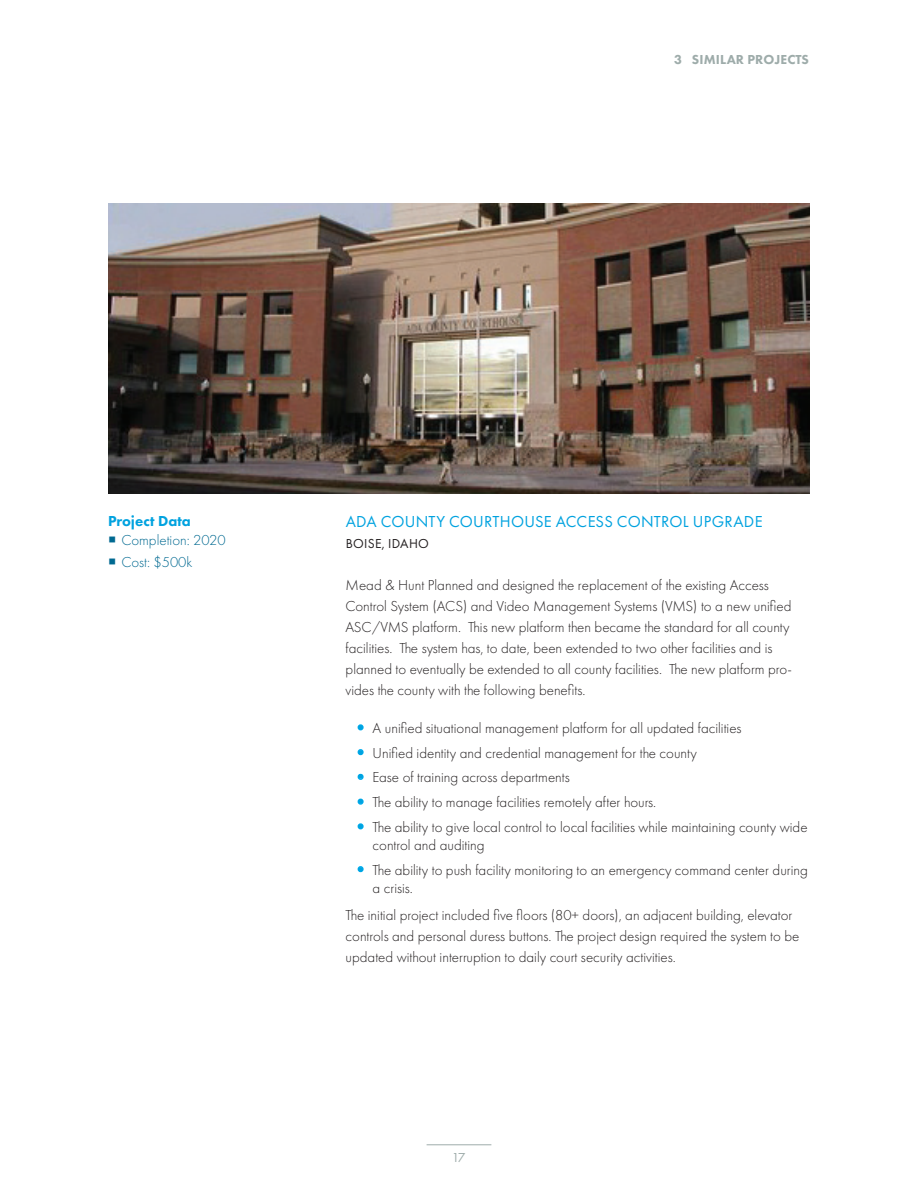
<style>
.page{position:relative;width:918px;height:1188px;background:#fff}
.page>*{position:absolute;margin:0;border:0;box-sizing:border-box;transform-origin:0 0}
.Subhead_1{font:16.5px "Futura PT";letter-spacing:.015em;color:#00a2df}
.Body_text{font:300 15px/21px "Futura PT";color:#231f20}
.t1{font:300 15px "Futura PT";color:#006991}
.Sidebar_heading{font:800 15px "Futura PT";color:#00a2df}
.Section_Headline{font:800 13.5px "Futura PT";letter-spacing:.01em;color:#9eacaa}
.Subhead_3{font:13.5px "Futura PT";letter-spacing:.025em;color:#231f20}
.t2{font:13.5px "Futura PT";color:#9eacaa}
.s1{font-weight:800;font-size:16.5px;color:#00aeef}
</style>
<div class="page">
<hr style="left:427px;top:1144px;width:64px;height:1px;background:#9eacaa">
<img style="left:108px;top:203px;width:702px;height:290px">
<p class="Section_Headline" style="left:674px;top:52px;width:136px">3 SIMILAR PROJECTS</p>
<p class="Sidebar_heading" style="left:108px;top:511px;width:84px">Project Data</p>
<p class="t1" style="left:122px;top:531px;width:106px">Completion: 2020</p>
<p class="t1" style="left:122px;top:553px;width:72px">Cost: $500k</p>
<p class="Subhead_1" style="left:346px;top:511px;width:418px">ADA COUNTY COURTHOUSE ACCESS CONTROL UPGRADE</p>
<p class="Subhead_3" style="left:346px;top:536px;width:85px">BOISE, IDAHO</p>
<p class="Body_text" style="left:346px;top:574px;width:448px">Mead &amp; Hunt Planned and designed the replacement of the existing Access Control System (ACS) and Video Management Systems (VMS) to a new unified ASC/VMS platform. This new platform then became the standard for all county facilities. The system has, to date, been extended to two other facilities and is planned to eventually be extended to all county facilities. The new platform pro&shy;vides the county with the following benefits.</p>
<p class="Body_text" style="left:352px;top:718px;width:391px"><span class="s1">•</span> A unified situational management platform for all updated facilities</p>
<p class="Body_text" style="left:352px;top:742px;width:346px"><span class="s1">•</span> Unified identity and credential management for the county</p>
<p class="Body_text" style="left:352px;top:767px;width:219px"><span class="s1">•</span> Ease of training across departments</p>
<p class="Body_text" style="left:352px;top:792px;width:305px"><span class="s1">•</span> The ability to manage facilities remotely after hours.</p>
<p class="Body_text" style="left:373px;top:818px;width:437px;line-height:18px;text-indent:-20px"><span class="s1">•</span> The ability to give local control to local facilities while maintaining county wide control and auditing</p>
<p class="Body_text" style="left:373px;top:861px;width:437px;line-height:18px;text-indent:-20px"><span class="s1">•</span> The ability to push facility monitoring to an emergency command center during a crisis.</p>
<p class="Body_text" style="left:346px;top:905px;width:455px">The initial project included five floors (80+ doors), an adjacent building, elevator controls and personal duress buttons. The project design required the system to be updated without interruption to daily court security activities.</p>
<p class="t2" style="left:452px;top:1149px;width:15px">17</p>
</div>
